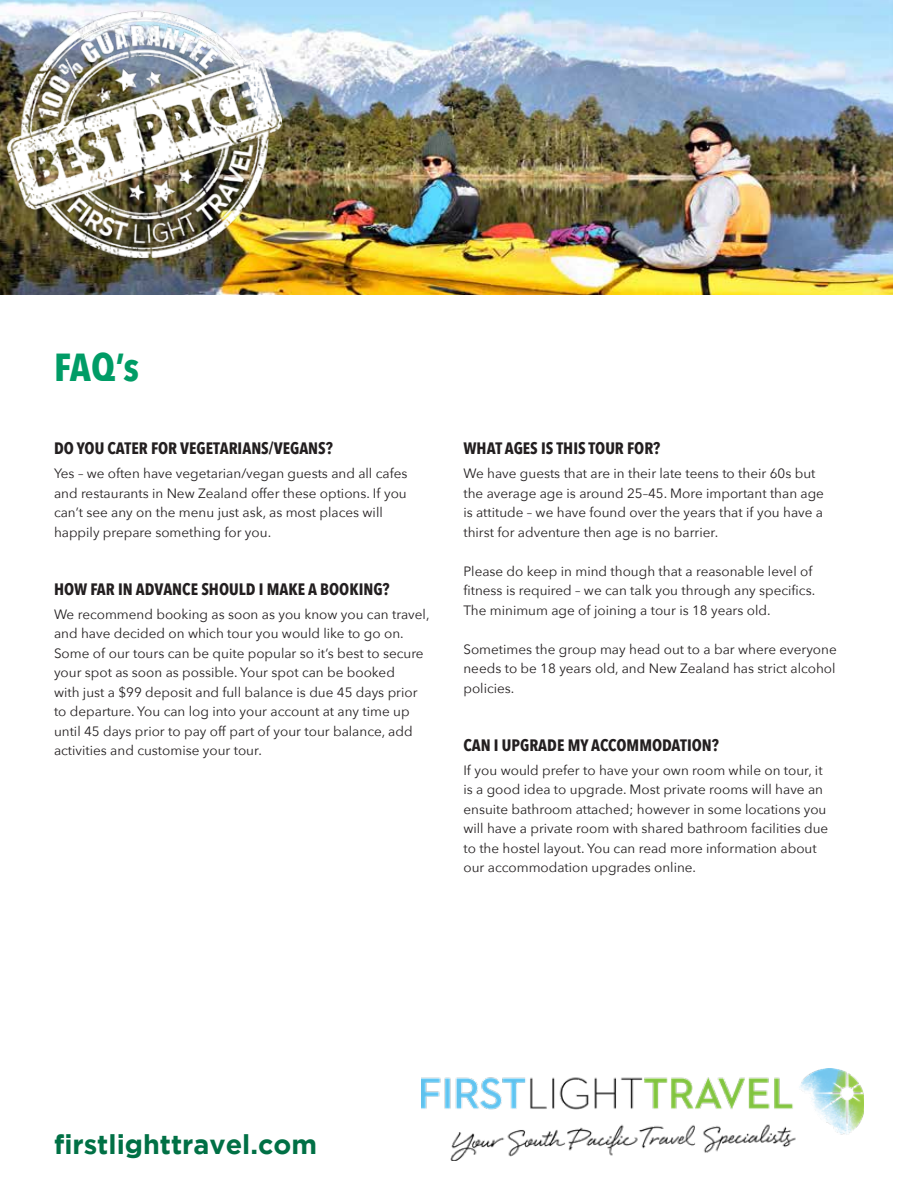
<style>
.page{position:relative;width:918px;height:1188px;background:#fff}
.page>*{position:absolute;margin:0;border:0;box-sizing:border-box;transform-origin:0 0}
.t1{font:700 39px "Avenir Next Condensed";color:#009c66}
.t2{font:700 27px "Gotham";color:#007045}
.t3{font:700 16.5px "Avenir Next Condensed";color:#231f20}
.t4{font:13.5px/19.5px "Avenir Next";color:#231f20}
</style>
<div class="page">
<img style="left:0;top:0;width:893px;height:294px">
<img style="left:7px;top:9px;width:274px;height:248px">
<img style="left:421px;top:1068px;width:443px;height:93px">
<h1 class="t1" style="left:54px;top:343px;width:87px">FAQ’s</h1>
<p class="t3" style="left:54px;top:439px;width:280px">DO YOU CATER FOR VEGETARIANS/VEGANS?</p>
<p class="t4" style="left:54px;top:463px;width:355px">Yes – we often have vegetarian/vegan guests and all cafes and restaurants in New Zealand offer these options. If you can’t see any on the menu just ask, as most places will happily prepare something for you.</p>
<p class="t3" style="left:54px;top:579px;width:337px">HOW FAR IN ADVANCE SHOULD I MAKE A BOOKING?</p>
<p class="t4" style="left:54px;top:604px;width:377px">We recommend booking as soon as you know you can travel, and have decided on which tour you would like to go on.<br>Some of our tours can be quite popular so it’s best to secure your spot as soon as possible. Your spot can be booked<br>with just a $99 deposit and full balance is due 45 days prior to departure. You can log into your account at any time up until 45 days prior to pay off part of your tour balance, add activities and customise your tour.</p>
<p class="t3" style="left:463px;top:439px;width:198px">WHAT AGES IS THIS TOUR FOR?</p>
<p class="t4" style="left:463px;top:463px;width:362px">We have guests that are in their late teens to their 60s but the average age is around 25–45. More important than age is attitude – we have found over the years that if you have a thirst for adventure then age is no barrier.</p>
<p class="t4" style="left:463px;top:561px;width:353px">Please do keep in mind though that a reasonable level of fitness is required – we can talk you through any specifics.<br>The minimum age of joining a tour is 18 years old.</p>
<p class="t4" style="left:463px;top:639px;width:375px;text-align:justify">Sometimes the group may head out to a bar where everyone needs to be 18 years old, and New Zealand has strict alcohol policies.</p>
<p class="t3" style="left:463px;top:735px;width:257px">CAN I UPGRADE MY ACCOMMODATION?</p>
<p class="t4" style="left:463px;top:760px;width:366px">If you would prefer to have your own room while on tour, it is a good idea to upgrade. Most private rooms will have an ensuite bathroom attached; however in some locations you will have a private room with shared bathroom facilities due to the hostel layout. You can read more information about our accommodation upgrades online.</p>
<h2 class="t2" style="left:54px;top:1129px;width:265px">firstlighttravel.com</h2>
</div>
